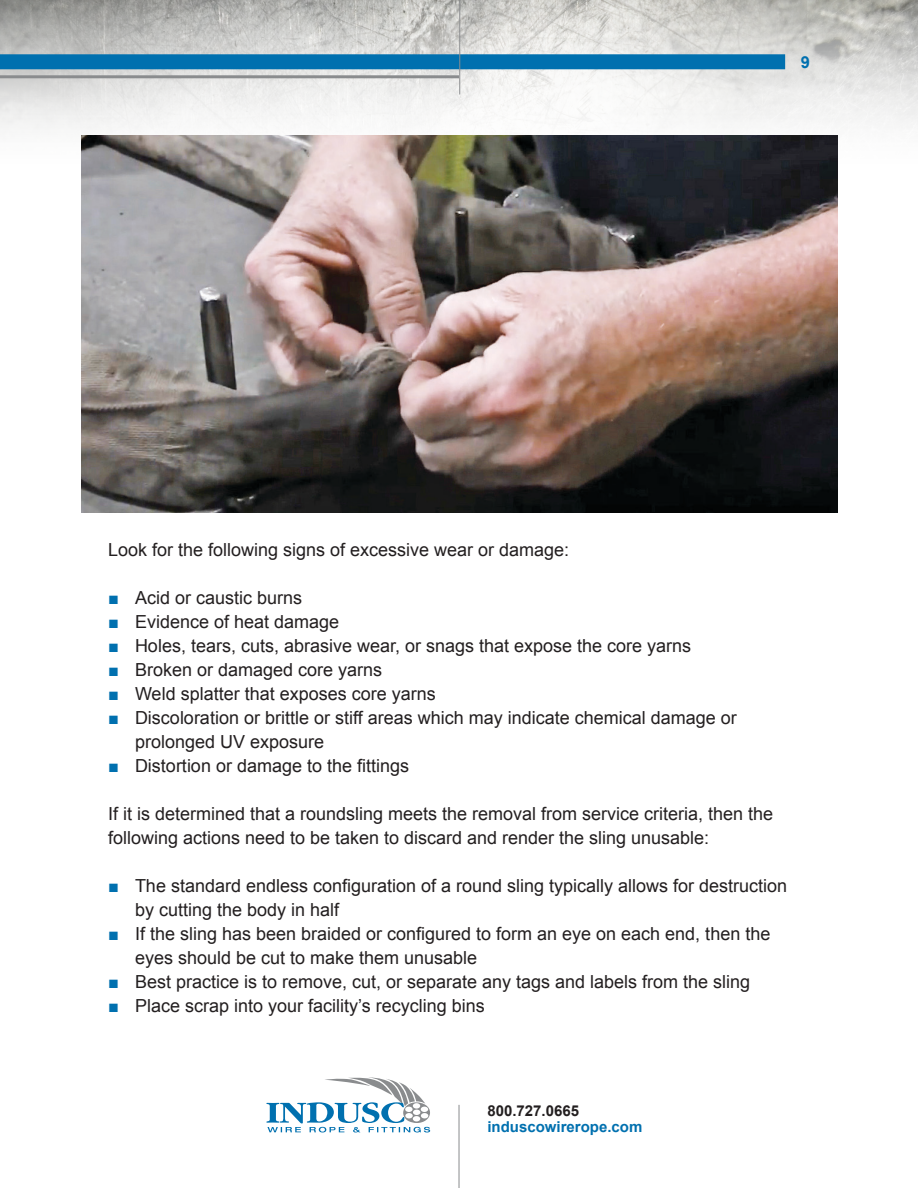
<style>
.page{position:relative;width:918px;height:1188px;background:#fff}
.page>*{position:absolute;margin:0;border:0;box-sizing:border-box;transform-origin:0 0}
.t1{font:18px/24px "Arial";color:#231f20}
.t2{font:700 16.5px "Arial";color:#0070af}
.t3{font:700 15px "Arial";color:#0070af}
.t4{font:700 15px "Arial";color:#231f20}
.s1{color:#0070af}
</style>
<div class="page">
<svg style="left:266px;top:1077px;width:164px;height:56px"></svg>
<img style="left:0;top:0;width:918px;height:179px">
<hr style="left:459px;top:1105px;width:1px;height:83px;background:#8a8c8e">
<div style="left:0;top:54px;width:785px;height:15px;background:#0070af"></div>
<hr style="left:0;top:75px;width:459px;height:3px;background:#8a8c8e">
<hr style="left:459px;top:0;width:1px;height:94px;background:#8a8c8e">
<img style="left:81px;top:135px;width:756px;height:378px">
<p class="t2" style="left:801px;top:52px;width:11px">9</p>
<p class="t1" style="left:108px;top:538px;width:463px">Look for the following signs of excessive wear or damage:</p>
<p class="t1" style="left:108px;top:586px;width:196px"><span class="s1">■</span> Acid or caustic burns</p>
<p class="t1" style="left:108px;top:610px;width:233px"><span class="s1">■</span> Evidence of heat damage</p>
<p class="t1" style="left:108px;top:634px;width:585px"><span class="s1">■</span> Holes, tears, cuts, abrasive wear, or snags that expose the core yarns</p>
<p class="t1" style="left:108px;top:658px;width:276px"><span class="s1">■</span> Broken or damaged core yarns</p>
<p class="t1" style="left:108px;top:682px;width:329px"><span class="s1">■</span> Weld splatter that exposes core yarns</p>
<p class="t1" style="left:135px;top:706px;width:603px;text-indent:-27px"><span class="s1">■</span> Discoloration or brittle or stiff areas which may indicate chemical damage or prolonged UV exposure</p>
<p class="t1" style="left:108px;top:754px;width:303px"><span class="s1">■</span> Distortion or damage to the fittings</p>
<p class="t1" style="left:108px;top:802px;width:667px">If it is determined that a roundsling meets the removal from service criteria, then the following actions need to be taken to discard and render the sling unusable:</p>
<p class="t1" style="left:135px;top:874px;width:654px;text-indent:-27px"><span class="s1">■</span> The standard endless configuration of a round sling typically allows for destruction by cutting the body in half</p>
<p class="t1" style="left:135px;top:922px;width:637px;text-indent:-27px"><span class="s1">■</span> If the sling has been braided or configured to form an eye on each end, then the eyes should be cut to make them unusable</p>
<p class="t1" style="left:108px;top:970px;width:644px"><span class="s1">■</span> Best practice is to remove, cut, or separate any tags and labels from the sling</p>
<p class="t1" style="left:108px;top:994px;width:378px"><span class="s1">■</span> Place scrap into your facility’s recycling bins</p>
<p class="t4" style="left:487px;top:1101px;width:93px">800.727.0665</p>
<p class="t3" style="left:487px;top:1117px;width:157px">induscowirerope.com</p>
</div>
